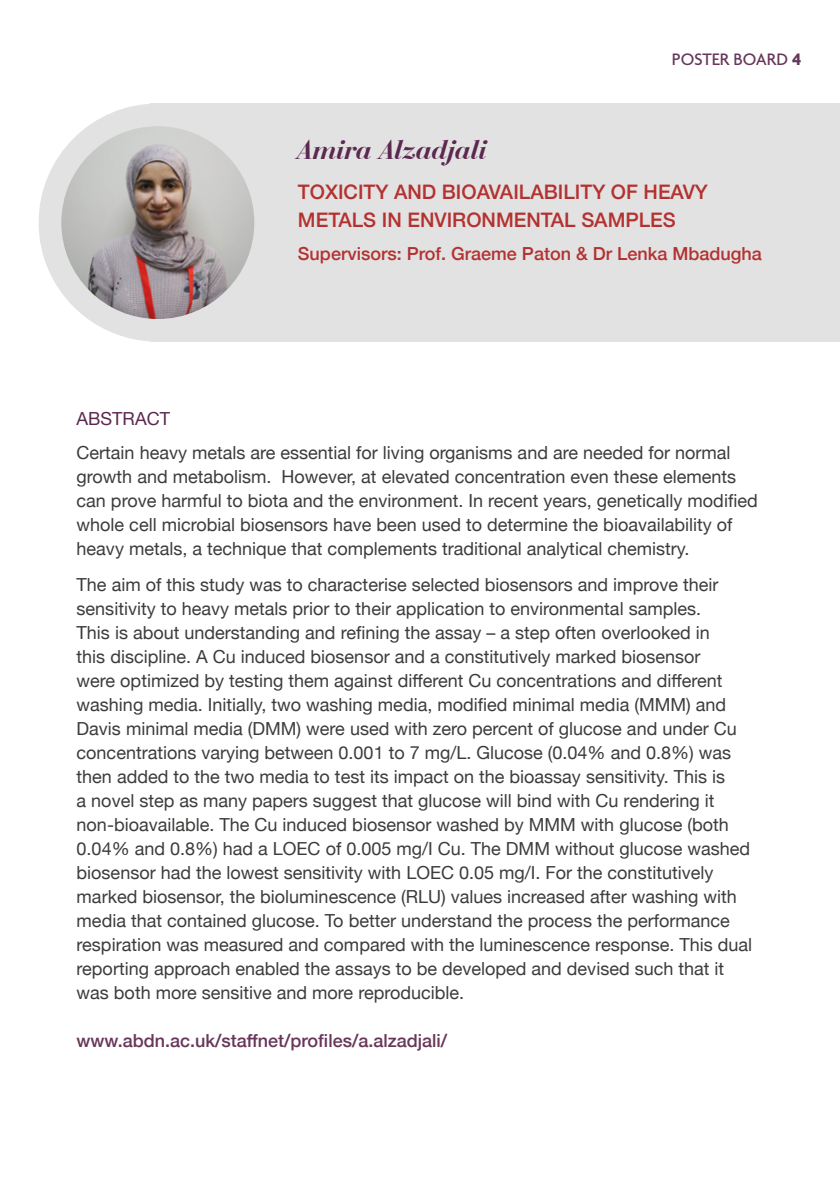
<style>
.page{position:relative;width:840px;height:1191px;background:#fff}
.page>*{position:absolute;margin:0;border:0;box-sizing:border-box;transform-origin:0 0}
.t1{font:italic 700 28px "Bauer Bodoni BT";color:#5b284f}
.t2{font:500 20px/28px "Helvetica Neue";color:#b33230}
.t3{font:18px/24px "Helvetica Neue";color:#3c3c3b}
.t4{font:500 18px "Helvetica Neue";color:#68365a}
.t5{font:500 18px "Helvetica Neue";color:#b33230}
.t6{font:500 18px "Agenda";color:#68365a}
.t7{font:18px "Helvetica Neue";color:#5b284f}
.s1{font-weight:700}
</style>
<div class="page">
<div style="left:150px;top:104px;width:689px;height:238px;background:#e3e2e3"></div>
<img style="left:50px;top:127px;width:203px;height:191px">
<div style="left:39px;top:103px;width:238px;height:239px;border:23px solid #e3e2e3;border-radius:50%"></div>
<p class="t6" style="left:671px;top:49px;width:131px">POSTER BOARD <span class="s1">4</span></p>
<h1 class="t1" style="left:298px;top:132px;width:191px">Amira Alzadjali</h1>
<p class="t2" style="left:298px;top:176px;width:411px">TOXICITY AND BIOAVAILABILITY OF HEAVY<br>METALS IN ENVIRONMENTAL SAMPLES</p>
<p class="t5" style="left:298px;top:239px;width:465px">Supervisors: Prof. Graeme Paton &amp; Dr Lenka Mbadugha</p>
<p class="t7" style="left:77px;top:405px;width:95px">ABSTRACT</p>
<p class="t3" style="left:77px;top:441px;width:682px">Certain heavy metals are essential for living organisms and are needed for normal growth and metabolism. However, at elevated concentration even these elements can prove harmful to biota and the environment. In recent years, genetically modified whole cell microbial biosensors have been used to determine the bioavailability of heavy metals, a technique that complements traditional analytical chemistry.</p>
<p class="t3" style="left:77px;top:573px;width:676px">The aim of this study was to characterise selected biosensors and improve their sensitivity to heavy metals prior to their application to environmental samples.<br>This is about understanding and refining the assay – a step often overlooked in<br>this discipline. A Cu induced biosensor and a constitutively marked biosensor<br>were optimized by testing them against different Cu concentrations and different washing media. Initially, two washing media, modified minimal media (MMM) and Davis minimal media (DMM) were used with zero percent of glucose and under Cu concentrations varying between 0.001 to 7 mg/L. Glucose (0.04% and 0.8%) was then added to the two media to test its impact on the bioassay sensitivity. This is<br>a novel step as many papers suggest that glucose will bind with Cu rendering it non-bioavailable. The Cu induced biosensor washed by MMM with glucose (both 0.04% and 0.8%) had a LOEC of 0.005 mg/I Cu. The DMM without glucose washed biosensor had the lowest sensitivity with LOEC 0.05 mg/I. For the constitutively marked biosensor, the bioluminescence (RLU) values increased after washing with media that contained glucose. To better understand the process the performance respiration was measured and compared with the luminescence response. This dual reporting approach enabled the assays to be developed and devised such that it was both more sensitive and more reproducible.</p>
<p class="t4" style="left:77px;top:1025px;width:372px">www.abdn.ac.uk/staffnet/profiles/a.alzadjali/</p>
</div>
